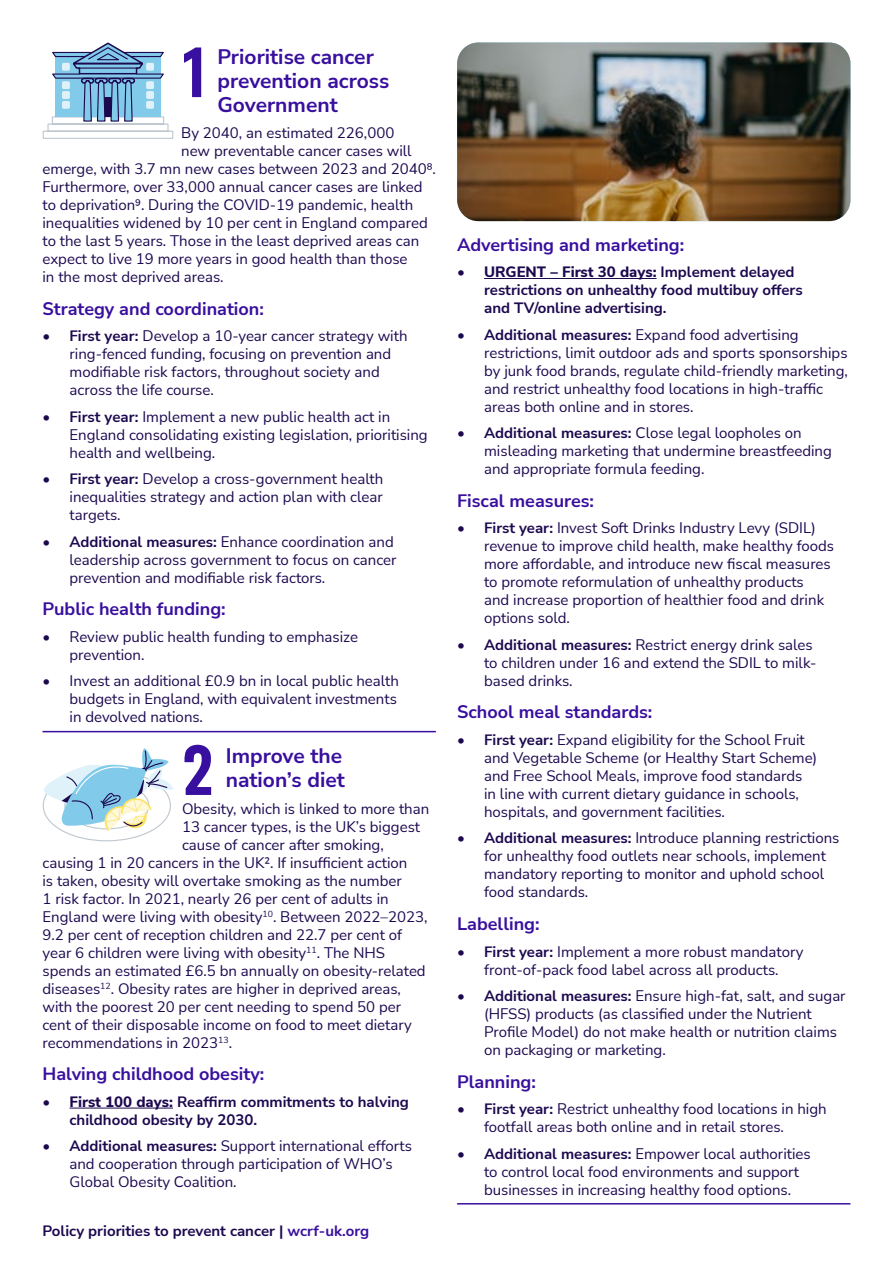
<style>
.page{position:relative;width:893px;height:1263px;background:#fff}
.page>*{position:absolute;margin:0;border:0;box-sizing:border-box;transform-origin:0 0}
.t1{font:700 72px "FS Industrie Cd";color:#380f9e}
.t2{font:700 21px/24px "Nunito Sans";color:#380f9e}
.t3{font:700 18px "Nunito Sans";color:#380f9e}
.t4{font:15px/18px "Nunito Sans";color:#1c084f}
.t5{font:700 15px/18px "Nunito Sans";color:#1c084f}
.s1{font-weight:700}
.s2{font-weight:800}
.s3{color:#380f9e}
</style>
<div class="page">
<hr style="left:43px;top:731px;width:393px;height:1px;background:#380f9e">
<hr style="left:70px;top:1108px;width:103px;height:1px;background:#1c084f">
<hr style="left:484px;top:278px;width:173px;height:1px;background:#1c084f">
<hr style="left:457px;top:1203px;width:393px;height:1px;background:#380f9e">
<svg style="left:42px;top:42px;width:132px;height:97px"></svg>
<img style="left:457px;top:43px;width:393px;height:178px">
<svg style="left:42px;top:748px;width:131px;height:94px"></svg>
<h1 class="t1" style="left:183px;top:28px;width:23px">1</h1>
<h2 class="t2" style="left:217px;top:44px;width:173px">Prioritise cancer prevention across<br>Government</h2>
<p class="t4" style="left:181px;top:123px;width:215px">By 2040, an estimated 226,000</p>
<p class="t4" style="left:181px;top:141px;width:232px">new preventable cancer cases will</p>
<p class="t4" style="left:43px;top:159px;width:395px">emerge, with 3.7 mn new cases between 2023 and 20408.</p>
<p class="t4" style="left:43px;top:177px;width:382px">Furthermore, over 33,000 annual cancer cases are linked</p>
<p class="t4" style="left:43px;top:195px;width:372px">to deprivation9. During the COVID-19 pandemic, health</p>
<p class="t4" style="left:43px;top:213px;width:387px">inequalities widened by 10 per cent in England compared</p>
<p class="t4" style="left:43px;top:231px;width:378px">to the last 5 years. Those in the least deprived areas can</p>
<p class="t4" style="left:43px;top:249px;width:367px">expect to live 19 more years in good health than those</p>
<p class="t4" style="left:43px;top:267px;width:183px">in the most deprived areas.</p>
<p class="t3" style="left:43px;top:296px;width:223px">Strategy and coordination:</p>
<p class="t4" style="left:70px;top:326px;width:339px;text-indent:-27px"><span class="s1">• First year:</span> Develop a 10-year cancer strategy with ring-fenced funding, focusing on prevention and modifiable risk factors, throughout society and across the life course.</p>
<p class="t4" style="left:70px;top:407px;width:360px;text-indent:-27px"><span class="s1">• First year:</span> Implement a new public health act in<br>England consolidating existing legislation, prioritising health and wellbeing.</p>
<p class="t4" style="left:70px;top:469px;width:315px;text-align:justify;text-indent:-27px"><span class="s1">• First year:</span> Develop a cross-government health inequalities strategy and action plan with clear targets.</p>
<p class="t4" style="left:70px;top:532px;width:329px;text-indent:-27px"><span class="s1">• Additional measures:</span> Enhance coordination and leadership across government to focus on cancer prevention and modifiable risk factors.</p>
<p class="t3" style="left:43px;top:596px;width:185px">Public health funding:</p>
<p class="t4" style="left:70px;top:627px;width:290px;text-indent:-27px">• Review public health funding to emphasize prevention.</p>
<p class="t4" style="left:70px;top:671px;width:331px;text-indent:-27px">• Invest an additional £0.9 bn in local public health budgets in England, with equivalent investments in devolved nations.</p>
<h2 class="t2" style="left:226px;top:743px;width:121px">Improve the nation’s diet</h2>
<p class="t4" style="left:182px;top:799px;width:249px">Obesity, which is linked to more than</p>
<p class="t4" style="left:182px;top:817px;width:240px">13 cancer types, is the UK’s biggest</p>
<p class="t4" style="left:182px;top:835px;width:203px">cause of cancer after smoking,</p>
<p class="t4" style="left:43px;top:853px;width:366px">causing 1 in 20 cancers in the UK2. If insufficient action</p>
<p class="t4" style="left:43px;top:871px;width:361px">is taken, obesity will overtake smoking as the number</p>
<p class="t4" style="left:43px;top:889px;width:348px">1 risk factor. In 2021, nearly 26 per cent of adults in</p>
<p class="t4" style="left:43px;top:907px;width:386px">England were living with obesity<sup>10</sup>. Between 2022–2023,</p>
<p class="t4" style="left:43px;top:925px;width:361px">9.2 per cent of reception children and 22.7 per cent of</p>
<p class="t4" style="left:43px;top:943px;width:344px">year 6 children were living with obesity<sup>11</sup>. The NHS</p>
<p class="t4" style="left:43px;top:961px;width:385px">spends an estimated £6.5 bn annually on obesity-related</p>
<p class="t4" style="left:43px;top:979px;width:360px">diseases<sup>12</sup>. Obesity rates are higher in deprived areas,</p>
<p class="t4" style="left:43px;top:997px;width:360px">with the poorest 20 per cent needing to spend 50 per</p>
<p class="t4" style="left:43px;top:1015px;width:371px">cent of their disposable income on food to meet dietary</p>
<p class="t4" style="left:43px;top:1033px;width:191px">recommendations in 2023<sup>13</sup>.</p>
<p class="t3" style="left:43px;top:1061px;width:223px">Halving childhood obesity:</p>
<p class="t5" style="left:70px;top:1092px;width:341px;text-indent:-27px">• <span class="s2">First 100 days:</span> Reaffirm commitments to halving childhood obesity by 2030.</p>
<p class="t4" style="left:70px;top:1137px;width:344px;text-indent:-27px"><span class="s1">• Additional measures:</span> Support international efforts and cooperation through participation of WHO’s<br>Global Obesity Coalition.</p>
<h1 class="t1" style="left:183px;top:726px;width:32px">2</h1>
<p class="t5" style="left:43px;top:1221px;width:328px">Policy priorities to prevent cancer | <span class="s3">wcrf-uk.org</span></p>
<p class="t3" style="left:457px;top:232px;width:229px">Advertising and marketing:</p>
<p class="t5" style="left:484px;top:263px;width:320px;text-indent:-27px">• <span class="s2">URGENT – First 30 days:</span> Implement delayed restrictions on unhealthy food multibuy offers and TV/online advertising.</p>
<p class="t4" style="left:484px;top:325px;width:365px;text-indent:-27px"><span class="s1">• Additional measures:</span> Expand food advertising restrictions, limit outdoor ads and sports sponsorships by junk food brands, regulate child-friendly marketing, and restrict unhealthy food locations in high-traffic areas both online and in stores.</p>
<p class="t4" style="left:484px;top:424px;width:349px;text-indent:-27px"><span class="s1">• Additional measures:</span> Close legal loopholes on misleading marketing that undermine breastfeeding and appropriate formula feeding.</p>
<p class="t3" style="left:457px;top:488px;width:138px">Fiscal measures:</p>
<p class="t4" style="left:484px;top:519px;width:352px;text-indent:-27px"><span class="s1">• First year:</span> Invest Soft Drinks Industry Levy (SDIL) revenue to improve child health, make healthy foods more affordable, and introduce new fiscal measures to promote reformulation of unhealthy products<br>and increase proportion of healthier food and drink options sold.</p>
<p class="t4" style="left:484px;top:635px;width:334px;text-indent:-27px"><span class="s1">• Additional measures:</span> Restrict energy drink sales to children under 16 and extend the SDIL to milk&shy;based drinks.</p>
<p class="t3" style="left:457px;top:699px;width:197px">School meal standards:</p>
<p class="t4" style="left:484px;top:730px;width:335px;text-indent:-27px"><span class="s1">• First year:</span> Expand eligibility for the School Fruit and Vegetable Scheme (or Healthy Start Scheme) and Free School Meals, improve food standards in line with current dietary guidance in schools, hospitals, and government facilities.</p>
<p class="t4" style="left:484px;top:829px;width:357px;text-indent:-27px"><span class="s1">• Additional measures:</span> Introduce planning restrictions for unhealthy food outlets near schools, implement mandatory reporting to monitor and uphold school food standards.</p>
<p class="t3" style="left:457px;top:911px;width:84px">Labelling:</p>
<p class="t4" style="left:457px;top:942px;width:348px;text-align:center"><span class="s1">• First year:</span> Implement a more robust mandatory front-of-pack food label across all products.</p>
<p class="t4" style="left:484px;top:986px;width:363px;text-indent:-27px"><span class="s1">• Additional measures:</span> Ensure high-fat, salt, and sugar (HFSS) products (as classified under the Nutrient Profile Model) do not make health or nutrition claims on packaging or marketing.</p>
<p class="t3" style="left:457px;top:1068px;width:80px">Planning:</p>
<p class="t4" style="left:484px;top:1099px;width:344px;text-indent:-27px"><span class="s1">• First year:</span> Restrict unhealthy food locations in high footfall areas both online and in retail stores.</p>
<p class="t4" style="left:484px;top:1144px;width:328px;text-indent:-27px"><span class="s1">• Additional measures:</span> Empower local authorities to control local food environments and support businesses in increasing healthy food options.</p>
</div>
